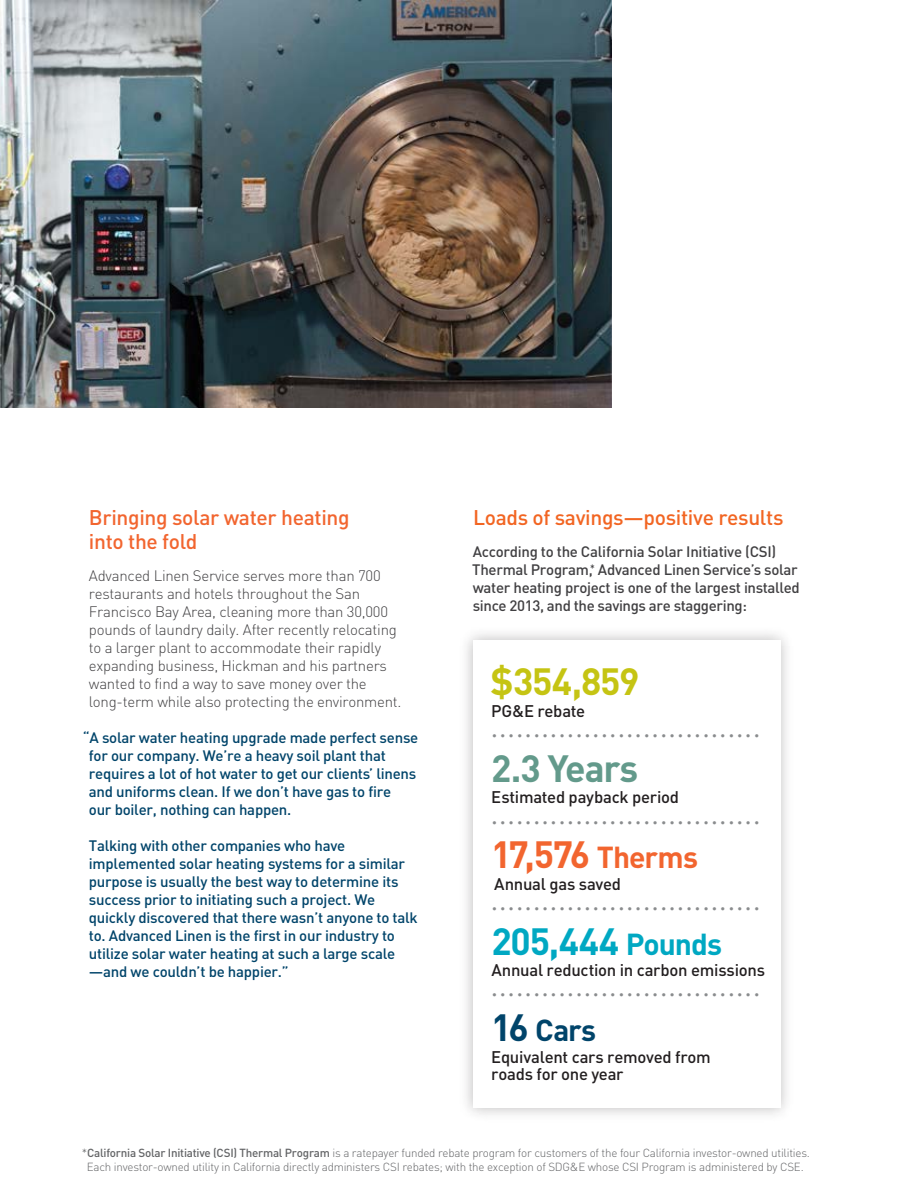
<style>
.page{position:relative;width:918px;height:1188px;background:#fff}
.page>*{position:absolute;margin:0;border:0;box-sizing:border-box;transform-origin:0 0}
.t1{font:700 37.5px "DIN";letter-spacing:-.02em;color:#00a8c2}
.t2{font:700 37.5px "DIN";color:#f2652f}
.t3{font:700 37.5px "DIN";letter-spacing:-.03em;color:#c5c413}
.t4{font:700 37.5px "DIN";letter-spacing:-.035em;color:#639a8b}
.t5{font:700 30px "DIN";color:#00446a}
.t6{font:28.5px "Futura";color:#8a8c8e}
.t7{font:500 21px/24px "DIN";letter-spacing:-.015em;color:#f2652f}
.t8{font:500 21px "DIN";letter-spacing:-.015em;color:#f26522}
.t9{font:500 16.65px/17.5px "DIN";letter-spacing:-.015em;color:#231f20}
.t10{font:500 15px/18px "DIN";letter-spacing:-.015em;color:#00446a}
.t11{font:300 15px/18px "DIN";letter-spacing:-.015em;color:#414042}
.t12{font:500 15px/18px "DIN Pro";letter-spacing:-.02em;color:#414042}
.t13{font:300 11.7px/14.2px "DIN";letter-spacing:-.02em;color:#636466;text-align:center}
.s1{font-stretch:condensed;font-size:12px}
.s2{font-size:30px}
.s3{font-size:37.5px}
.s4{font-weight:500}
</style>
<div class="page">
<img style="left:0;top:0;width:611px;height:408px">
<h2 class="t7" style="left:89px;top:505px;width:262px">Bringing solar water heating into the fold</h2>
<p class="t11" style="left:89px;top:566px;width:314px">Advanced Linen Service serves more than 700 restaurants and hotels throughout the San Francisco Bay Area, cleaning more than 30,000 pounds of laundry daily. After recently relocating to a larger plant to accommodate their rapidly expanding business, Hickman and his partners wanted to find a way to save money over the long-term while also protecting the environment.</p>
<p class="t10" style="left:89px;top:728px;width:331px;text-indent:-6px">“A solar water heating upgrade made perfect sense for our company. We’re a heavy soil plant that requires a lot of hot water to get our clients’ linens and uniforms clean. If we don’t have gas to fire<br>our boiler, nothing can happen.</p>
<p class="t10" style="left:89px;top:836px;width:330px">Talking with other companies who have implemented solar heating systems for a similar purpose is usually the best way to determine its success prior to initiating such a project. We quickly discovered that there wasn’t anyone to talk to. Advanced Linen is the first in our industry to utilize solar water heating at such a large scale —and we couldn’t be happier.”</p>
<h2 class="t8" style="left:473px;top:504px;width:312px">Loads of savings—positive results</h2>
<p class="t12" style="left:472px;top:541px;width:329px">According to the California Solar Initiative (CSI)<br>Thermal Program,<span class="s1">*</span> Advanced Linen Service’s solar water heating project is one of the largest installed since 2013, and the savings are staggering:</p>
<p class="t3" style="left:491px;top:657px;width:150px">$354,859</p>
<p class="t9" style="left:491px;top:701px;width:96px">PG&amp;E rebate</p>
<h3 class="t6" style="left:490px;top:707px;width:273px">................................</h3>
<p class="t4" style="left:491px;top:744px;width:148px">2.3 Years</p>
<p class="t9" style="left:491px;top:788px;width:189px">Estimated payback period</p>
<h3 class="t6" style="left:490px;top:794px;width:273px">................................</h3>
<p class="t2" style="left:491px;top:830px;width:208px">17,576 <span class="s2">Therms</span></p>
<p class="t9" style="left:494px;top:874px;width:128px">Annual gas saved</p>
<h3 class="t6" style="left:490px;top:880px;width:273px">................................</h3>
<p class="t1" style="left:491px;top:917px;width:232px">205,444 <span class="s2">Pounds</span></p>
<p class="t9" style="left:491px;top:961px;width:275px">Annual reduction in carbon emissions</p>
<h3 class="t6" style="left:490px;top:966px;width:273px">................................</h3>
<p class="t5" style="left:491px;top:1011px;width:106px"><span class="s3">16</span> Cars</p>
<p class="t9" style="left:491px;top:1047px;width:221px">Equivalent cars removed from roads for one year</p>
<p class="t13" style="left:82px;top:1146px;width:730px">*<span class="s4">California Solar Initiative (CSI) Thermal Program</span> is a ratepayer funded rebate program for customers of the four California investor-owned utilities.<br>Each investor-owned utility in California directly administers CSI rebates; with the exception of SDG&amp;E whose CSI Program is administered by CSE.</p>
</div>
